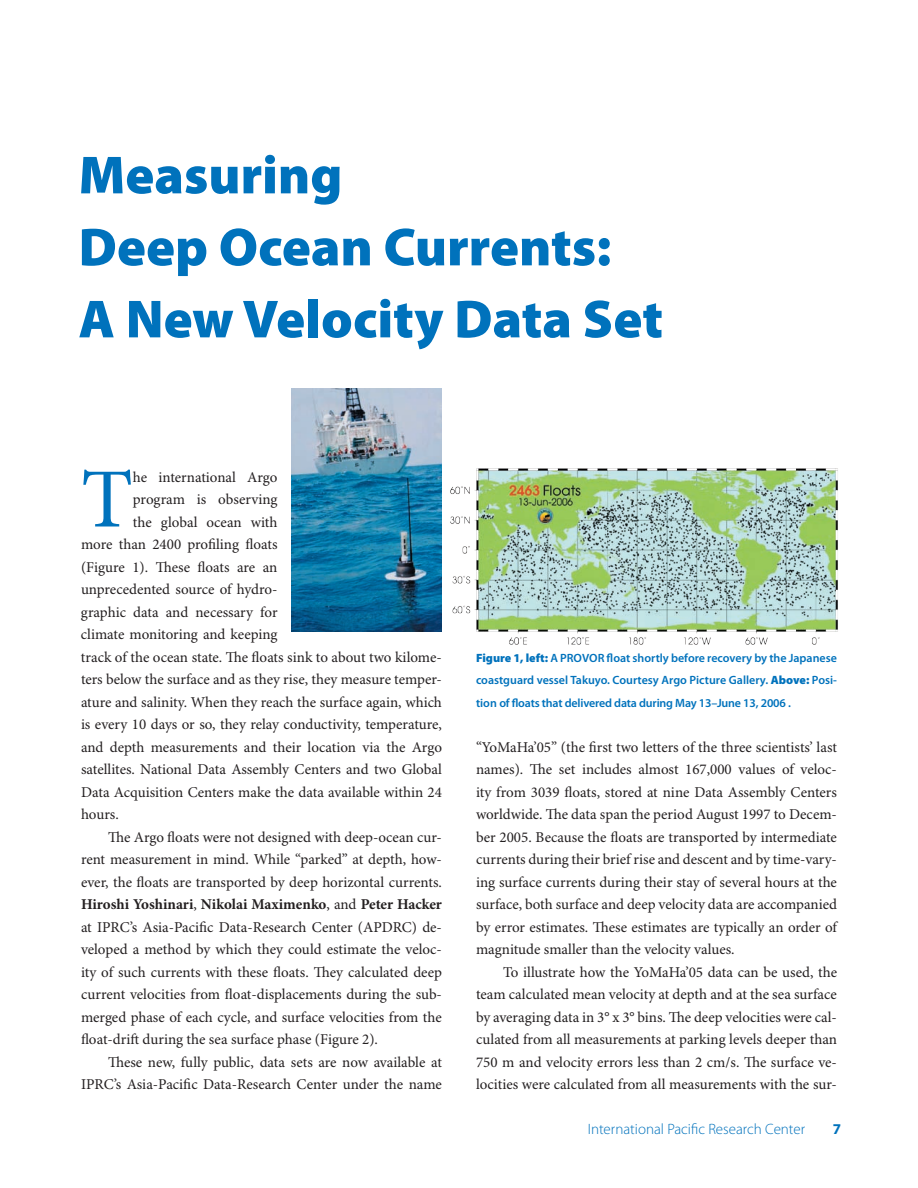
<style>
.page{position:relative;width:918px;height:1188px;background:#fff}
.page>*{position:absolute;margin:0;border:0;box-sizing:border-box;transform-origin:0 0}
.t1{font:84.3px "Minion Pro";color:#0072bc}
.t2{font:900 54px/72px "Myriad Pro";color:#0072bc}
.t3{font:15px/22.5px "Minion Pro";color:#231f20;text-align:justify}
.t4{font:700 15px "Minion Pro";color:#231f20}
.t5{font:300 15px "Myriad Pro";color:#0072bc}
.t6{font:700 15px "Myriad Pro";color:#0072bc}
.t7{font:600 12px/22.5px "Myriad Pro";letter-spacing:-.015em;color:#0072bc;text-align:justify}
.s1{font-weight:400}
.s2{font-weight:900}
</style>
<div class="page">
<img style="left:450px;top:468px;width:388px;height:177px">
<img style="left:291px;top:389px;width:151px;height:243px">
<h2 class="t2" style="left:79px;top:140px;width:586px">Measuring<br>Deep Ocean Currents:<br>A New Velocity Data Set</h2>
<h1 class="t1" style="left:81px;top:449px;width:53px">T</h1>
<p class="t3" style="left:133px;top:466px;width:146px">he international Argo</p>
<p class="t3" style="left:133px;top:489px;width:146px">program is observing</p>
<p class="t3" style="left:133px;top:511px;width:146px">the global ocean with</p>
<p class="t3" style="left:81px;top:534px;width:198px">more than 2400 profiling floats</p>
<p class="t3" style="left:81px;top:556px;width:198px">(Figure 1). These floats are an</p>
<p class="t3" style="left:81px;top:579px;width:198px">unprecedented source of hydro-</p>
<p class="t3" style="left:81px;top:601px;width:198px">graphic data and necessary for</p>
<p class="t3" style="left:81px;top:624px;width:198px">climate monitoring and keeping</p>
<p class="t3" style="left:81px;top:646px;width:362px">track of the ocean state. The floats sink to about two kilome-</p>
<p class="t3" style="left:81px;top:669px;width:362px">ters below the surface and as they rise, they measure temper-</p>
<p class="t3" style="left:81px;top:691px;width:362px">ature and salinity. When they reach the surface again, which</p>
<p class="t3" style="left:81px;top:714px;width:362px">is every 10 days or so, they relay conductivity, temperature,</p>
<p class="t3" style="left:81px;top:736px;width:362px">and depth measurements and their location via the Argo</p>
<p class="t3" style="left:81px;top:759px;width:362px">satellites. National Data Assembly Centers and two Global</p>
<p class="t3" style="left:81px;top:781px;width:363px">Data Acquisition Centers make the data available within 24</p>
<p class="t3" style="left:81px;top:804px;width:39px">hours.</p>
<p class="t3" style="left:108px;top:826px;width:335px">The Argo floats were not designed with deep-ocean cur-</p>
<p class="t3" style="left:81px;top:849px;width:362px">rent measurement in mind. While “parked” at depth, how-</p>
<p class="t3" style="left:81px;top:871px;width:362px">ever, the floats are transported by deep horizontal currents.</p>
<p class="t4" style="left:81px;top:895px;width:362px">Hiroshi Yoshinari<span class="s1">,</span> Nikolai Maximenko<span class="s1">, and</span> Peter Hacker</p>
<p class="t3" style="left:81px;top:916px;width:362px">at IPRC’s Asia-Pacific Data-Research Center (APDRC) de-</p>
<p class="t3" style="left:81px;top:939px;width:362px">veloped a method by which they could estimate the veloc-</p>
<p class="t3" style="left:81px;top:961px;width:362px">ity of such currents with these floats. They calculated deep</p>
<p class="t3" style="left:81px;top:984px;width:362px">current velocities from float-displacements during the sub-</p>
<p class="t3" style="left:81px;top:1006px;width:362px">merged phase of each cycle, and surface velocities from the</p>
<p class="t3" style="left:81px;top:1029px;width:298px">float-drift during the sea surface phase (Figure 2).</p>
<p class="t3" style="left:108px;top:1051px;width:335px">These new, fully public, data sets are now available at</p>
<p class="t3" style="left:81px;top:1074px;width:362px">IPRC’s Asia-Pacific Data-Research Center under the name</p>
<p class="t7" style="left:476px;top:646px;width:362px"><span class="s2">Figure 1, left:</span> A PROVOR float shortly before recovery by the Japanese coastguard vessel Takuyo. Courtesy Argo Picture Gallery. <span class="s2">Above:</span> Posi&shy;tion of floats that delivered data during May 13–June 13, 2006 .</p>
<p class="t3" style="left:476px;top:736px;width:363px">“YoMaHa’05” (the first two letters of the three scientists’ last names). The set includes almost 167,000 values of veloc&shy;ity from 3039 floats, stored at nine Data Assembly Centers worldwide. The data span the period August 1997 to Decem&shy;ber 2005. Because the floats are transported by intermediate currents during their brief rise and descent and by time-vary&shy;ing surface currents during their stay of several hours at the surface, both surface and deep velocity data are accompanied by error estimates. These estimates are typically an order of magnitude smaller than the velocity values.</p>
<p class="t3" style="left:476px;top:961px;width:363px;text-indent:27px">To illustrate how the YoMaHa’05 data can be used, the team calculated mean velocity at depth and at the sea surface by averaging data in 3° x 3° bins. The deep velocities were cal&shy;culated from all measurements at parking levels deeper than 750 m and velocity errors less than 2 cm/s. The surface ve&shy;locities were calculated from all measurements with the sur-</p>
<p class="t5" style="left:588px;top:1121px;width:219px">International Pacific Research Center</p>
<p class="t6" style="left:833px;top:1121px;width:10px">7</p>
</div>
